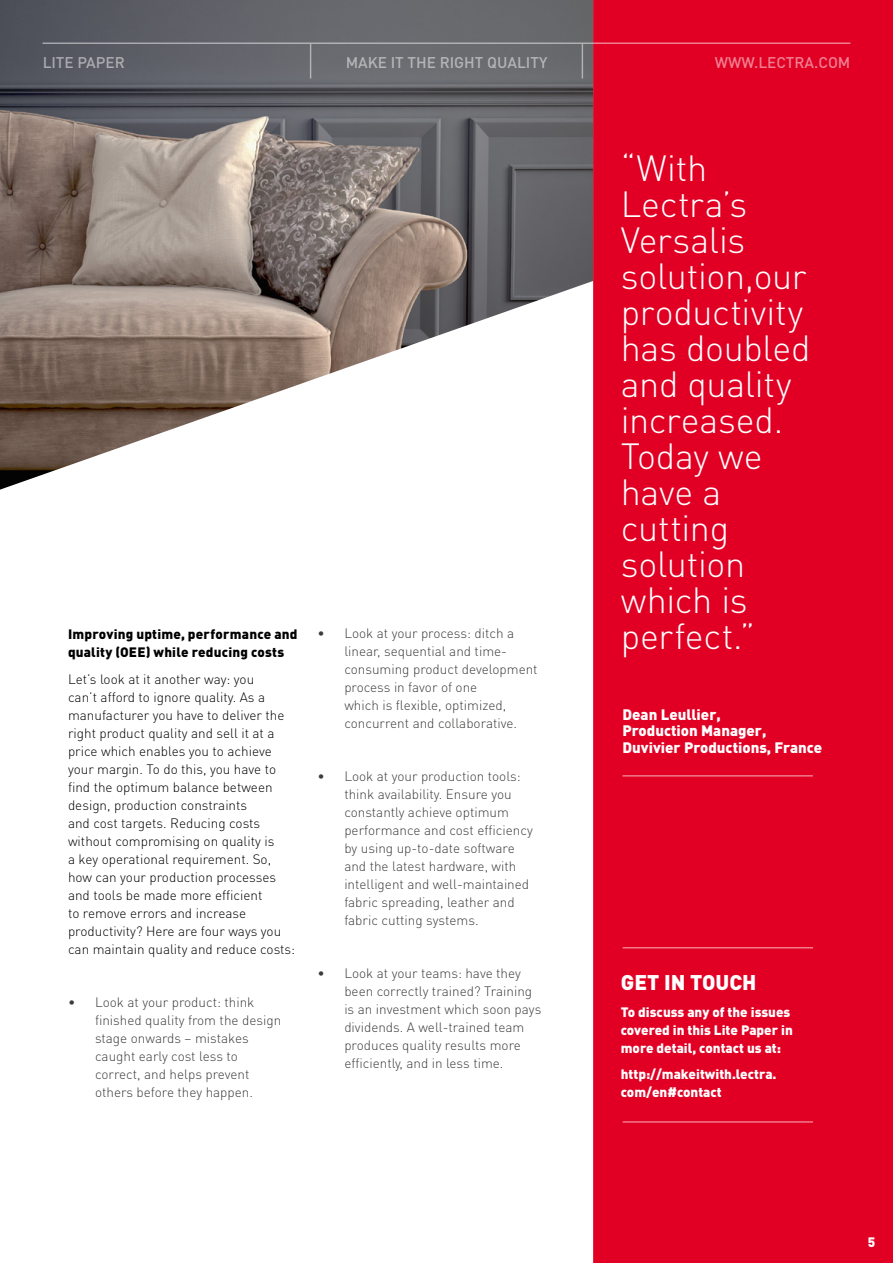
<style>
.page{position:relative;width:893px;height:1263px;background:#fff}
.page>*{position:absolute;margin:0;border:0;box-sizing:border-box;transform-origin:0 0}
.t1{font:300 36px/36px "DIN Pro";letter-spacing:-.01em;color:#fff}
.t2{font:900 21px "DIN";color:#fff}
.t3{font:500 15.3px "DIN";color:#fff}
.t4{font:900 15px/16.5px "DIN";color:#fff}
.t5{font:300 13.5px/18px "DIN Pro";color:#3c3c3b}
.t6{font:300 13.5px/18px "DIN Pro";color:#000}
.t7{font:900 13.5px/18px "DIN";color:#fff}
.t8{font:900 13.5px/18px "DIN";letter-spacing:.015em;color:#000}
</style>
<div class="page">
<img style="left:0;top:0;width:593px;height:490px">
<div style="left:593px;top:0;width:300px;height:1263px;background:#e10024"></div>
<hr style="left:582px;top:43px;width:1px;height:36px;background:#fff">
<hr style="left:310px;top:43px;width:1px;height:36px;background:#fff">
<hr style="left:43px;top:43px;width:550px;height:1px;background:#fff">
<hr style="left:622px;top:775px;width:191px;height:1px;background:#fff">
<hr style="left:623px;top:947px;width:190px;height:1px;background:#fff">
<hr style="left:623px;top:1121px;width:190px;height:2px;background:#fff">
<hr style="left:593px;top:42px;width:257px;height:2px;background:#fff">
<p class="t3" style="left:43px;top:53px;width:84px">LITE PAPER</p>
<p class="t3" style="left:346px;top:53px;width:203px">MAKE IT THE RIGHT QUALITY</p>
<p class="t3" style="left:715px;top:53px;width:137px">WWW.LECTRA.COM</p>
<p class="t8" style="left:68px;top:625px;width:231px">Improving uptime, performance and quality (OEE) while reducing costs</p>
<p class="t6" style="left:68px;top:669px;width:229px">Let’s look at it another way: you<br>can’t afford to ignore quality. As a manufacturer you have to deliver the right product quality and sell it at a price which enables you to achieve your margin. To do this, you have to find the optimum balance between design, production constraints<br>and cost targets. Reducing costs without compromising on quality is<br>a key operational requirement. So, how can your production processes and tools be made more efficient<br>to remove errors and increase productivity? Here are four ways you can maintain quality and reduce costs:</p>
<p class="t5" style="left:95px;top:992px;width:188px;text-indent:-27px">• Look at your product: think finished quality from the design stage onwards – mistakes caught early cost less to correct, and helps prevent others before they happen.</p>
<p class="t5" style="left:344px;top:624px;width:195px;text-indent:-27px">• Look at your process: ditch a linear, sequential and time&shy;consuming product development process in favor of one<br>which is flexible, optimized, concurrent and collaborative.</p>
<p class="t5" style="left:344px;top:767px;width:190px;text-indent:-27px">• Look at your production tools: think availability. Ensure you constantly achieve optimum performance and cost efficiency by using up-to-date software and the latest hardware, with intelligent and well-maintained fabric spreading, leather and fabric cutting systems.</p>
<p class="t5" style="left:344px;top:964px;width:199px;text-indent:-27px">• Look at your teams: have they been correctly trained? Training is an investment which soon pays dividends. A well-trained team produces quality results more efficiently, and in less time.</p>
<h1 class="t1" style="left:621px;top:148px;width:191px">“With<br>Lectra’s<br>Versalis solution,our productivity has doubled and quality increased.<br>Today we have a cutting solution which is perfect.”</h1>
<p class="t4" style="left:622px;top:705px;width:201px">Dean Leullier,<br>Production Manager,<br>Duvivier Productions, France</p>
<h2 class="t2" style="left:621px;top:968px;width:137px">GET IN TOUCH</h2>
<p class="t7" style="left:621px;top:1002px;width:174px">To discuss any of the issues covered in this Lite Paper in more detail, contact us at:</p>
<p class="t7" style="left:621px;top:1064px;width:157px">http://makeitwith.lectra. com/en#contact</p>
<p class="t7" style="left:868px;top:1233px;width:9px">5</p>
</div>
